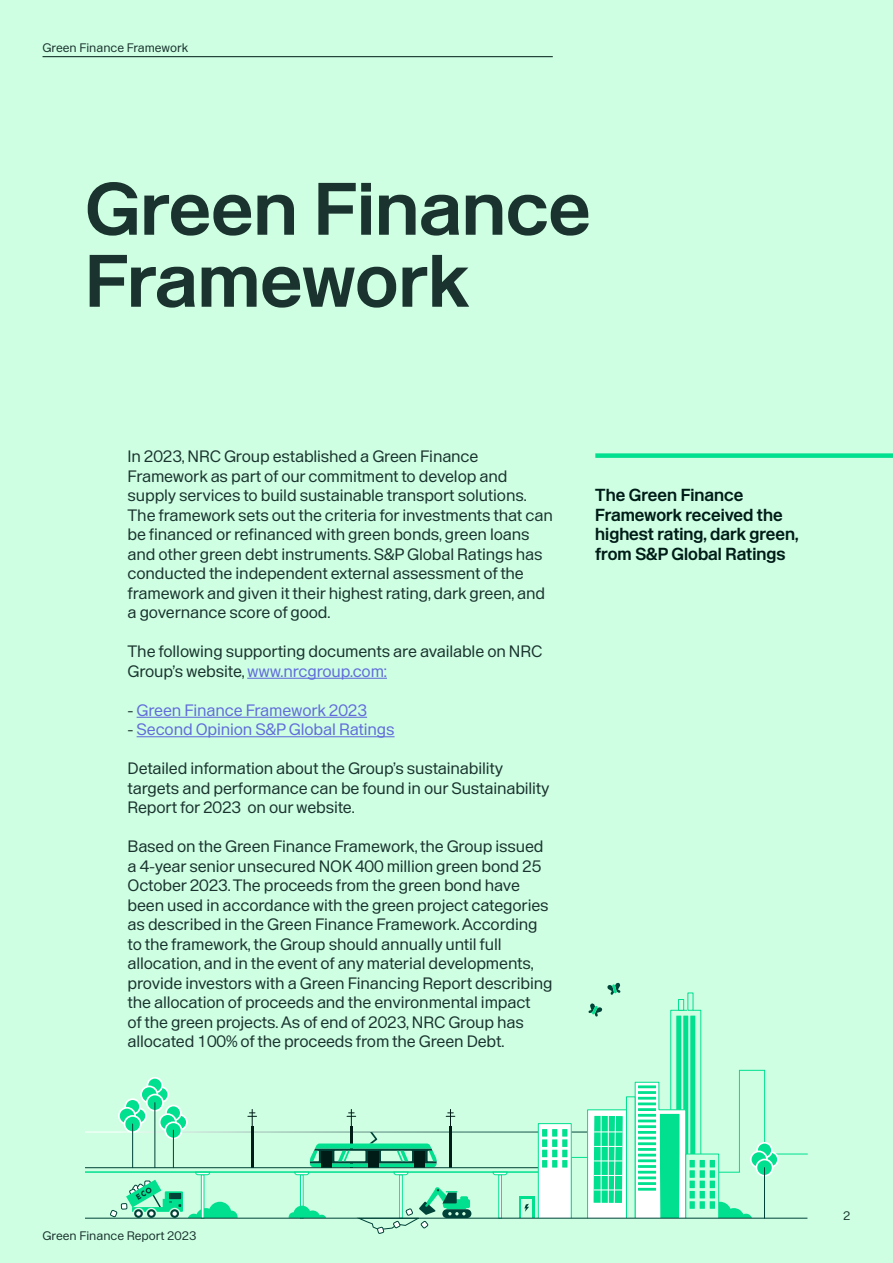
<style>
.page{position:relative;width:893px;height:1263px;background:#ceffe3}
.page>*{position:absolute;margin:0;border:0;box-sizing:border-box;transform-origin:0 0}
.t1{font:600 72px/72px "Enduro";color:#1a332e}
.t2{font:600 16.95px/19.5px "Enduro";color:#001c17;scale:.96 1}
.t3{font:16.05px/19.5px "Enduro";letter-spacing:-.01em;color:#1a332e}
.t4{font:16.05px "Enduro";letter-spacing:-.01em;color:#616cda}
.t5{font:12px "Enduro";color:#1a332e}
.s1{color:#616cda}
.s2{color:#1a332e}
</style>
<div class="page">
<hr style="left:247px;top:678px;width:140px;height:1px;background:#616cda">
<hr style="left:137px;top:717px;width:230px;height:1px;background:#616cda">
<hr style="left:137px;top:736px;width:258px;height:1px;background:#616cda">
<div style="left:595px;top:453px;width:298px;height:5px;background:#00e08f"></div>
<hr style="left:85px;top:1131px;width:503px;height:1px;background:#fff">
<hr style="left:251px;top:1126px;width:3px;height:41px;background:#001c17">
<svg style="left:248px;top:1109px;width:9px;height:24px"></svg>
<hr style="left:449px;top:1126px;width:3px;height:41px;background:#001c17">
<svg style="left:446px;top:1109px;width:9px;height:24px"></svg>
<hr style="left:85px;top:1167px;width:453px;height:1px;background:#004237">
<svg style="left:519px;top:1196px;width:15px;height:22px"></svg>
<div style="left:522px;top:1199px;width:10px;height:19px;background:#ceffe3"></div>
<svg style="left:524px;top:1204px;width:5px;height:8px"></svg>
<div style="left:300px;top:1174px;width:4px;height:45px;border:1px solid #00e08f"></div>
<div style="left:399px;top:1174px;width:4px;height:45px;border:1px solid #00e08f"></div>
<svg style="left:294px;top:1109px;width:143px;height:66px"></svg>
<div style="left:498px;top:1174px;width:4px;height:45px;border:1px solid #00e08f"></div>
<svg style="left:492px;top:1172px;width:16px;height:3px"></svg>
<hr style="left:85px;top:1171px;width:453px;height:1px;background:#00e08f">
<svg style="left:681px;top:1015px;width:15px;height:54px"></svg>
<div style="left:670px;top:1010px;width:31px;height:150px;border:1px solid #00e08f"></div>
<div style="left:676px;top:1015px;width:5px;height:145px;background:#00e08f"></div>
<div style="left:683px;top:1015px;width:5px;height:145px;background:#00e08f"></div>
<div style="left:690px;top:1015px;width:5px;height:145px;background:#00e08f"></div>
<div style="left:678px;top:999px;width:6px;height:12px;border:1px solid #00e08f"></div>
<div style="left:587px;top:1109px;width:40px;height:109px;background:#fff;border:1px solid #00e08f"></div>
<div style="left:626px;top:1096px;width:9px;height:122px;background:#ceffe3;border:1px solid #00e08f"></div>
<svg style="left:594px;top:1115px;width:29px;height:88px;background:#30e5a4"></svg>
<div style="left:538px;top:1123px;width:34px;height:95px;background:#fff;border:1px solid #00e08f"></div>
<div style="left:542px;top:1139px;width:5px;height:8px;background:#00e08f"></div>
<div style="left:552px;top:1139px;width:5px;height:8px;background:#00e08f"></div>
<div style="left:562px;top:1139px;width:5px;height:8px;background:#00e08f"></div>
<svg style="left:542px;top:1150px;width:25px;height:17px"></svg>
<svg style="left:542px;top:1129px;width:25px;height:7px"></svg>
<svg style="left:634px;top:1069px;width:174px;height:150px"></svg>
<svg style="left:289px;top:1206px;width:37px;height:12px"></svg>
<div style="left:131px;top:1108px;width:15px;height:15px;background:#00e08f;border-radius:50%"></div>
<div style="left:130px;top:1107px;width:17px;height:17px;border:2px solid #fff;border-radius:50%"></div>
<div style="left:125px;top:1099px;width:15px;height:15px;background:#00e08f;border-radius:50%"></div>
<div style="left:124px;top:1098px;width:17px;height:17px;border:2px solid #fff;border-radius:50%"></div>
<svg style="left:119px;top:1108px;width:16px;height:16px"></svg>
<div style="left:118px;top:1107px;width:18px;height:18px;border:2px solid #fff;border-radius:50%"></div>
<svg style="left:125px;top:1116px;width:16px;height:16px"></svg>
<div style="left:124px;top:1115px;width:18px;height:18px;border:2px solid #fff;border-radius:50%"></div>
<hr style="left:132px;top:1124px;width:1px;height:43px;background:#004237">
<svg style="left:172px;top:1115px;width:15px;height:15px"></svg>
<div style="left:171px;top:1114px;width:17px;height:17px;border:2px solid #fff;border-radius:50%"></div>
<div style="left:166px;top:1105px;width:15px;height:15px;background:#00e08f;border-radius:50%"></div>
<div style="left:165px;top:1105px;width:17px;height:16px;border:2px solid #fff;border-radius:50%"></div>
<div style="left:160px;top:1114px;width:16px;height:16px;background:#00e08f;border-radius:50%"></div>
<div style="left:159px;top:1113px;width:18px;height:18px;border:2px solid #fff;border-radius:50%"></div>
<div style="left:165px;top:1122px;width:17px;height:16px;background:#00e08f;border-radius:50%"></div>
<div style="left:164px;top:1121px;width:18px;height:18px;border:2px solid #fff;border-radius:50%"></div>
<hr style="left:173px;top:1130px;width:1px;height:38px;background:#004237">
<svg style="left:153px;top:1087px;width:15px;height:15px"></svg>
<div style="left:152px;top:1086px;width:17px;height:17px;border:2px solid #fff;border-radius:50%"></div>
<div style="left:147px;top:1078px;width:15px;height:14px;background:#00e08f;border-radius:50%"></div>
<div style="left:147px;top:1077px;width:16px;height:16px;border:2px solid #fff;border-radius:50%"></div>
<svg style="left:141px;top:1086px;width:16px;height:17px"></svg>
<div style="left:140px;top:1085px;width:18px;height:18px;border:2px solid #fff;border-radius:50%"></div>
<div style="left:147px;top:1094px;width:16px;height:17px;background:#00e08f;border-radius:50%"></div>
<div style="left:146px;top:1094px;width:18px;height:17px;border:2px solid #fff;border-radius:50%"></div>
<hr style="left:154px;top:1103px;width:1px;height:65px;background:#004237">
<hr style="left:85px;top:1218px;width:722px;height:1px;background:#004237">
<svg style="left:109px;top:1171px;width:129px;height:47px"></svg>
<svg style="left:355px;top:1187px;width:115px;height:47px"></svg>
<svg style="left:588px;top:1003px;width:14px;height:14px"></svg>
<svg style="left:607px;top:982px;width:14px;height:13px"></svg>
<hr style="left:43px;top:56px;width:510px;height:1px;background:#001c17">
<p class="t5" style="left:43px;top:40px;width:147px">Green Finance Framework</p>
<h1 class="t1" style="left:85px;top:176px;width:507px">Green Finance<br>Framework</h1>
<p class="t3" style="left:128px;top:447px;width:427px">In 2023, NRC Group established a Green Finance Framework as part of our commitment to develop and supply services to build sustainable transport solutions.<br>The framework sets out the criteria for investments that can be financed or refinanced with green bonds, green loans and other green debt instruments. S&amp;P Global Ratings has conducted the independent external assessment of the framework and given it their highest rating, dark green, and a governance score of good.</p>
<p class="t3" style="left:128px;top:642px;width:416px">The following supporting documents are available on NRC<br>Group’s website, <span class="s1">www.nrcgroup.com:</span></p>
<p class="t4" style="left:128px;top:700px;width:241px"><span class="s2">-</span> Green Finance Framework 2023</p>
<p class="t4" style="left:128px;top:719px;width:269px"><span class="s2">-</span> Second Opinion S&amp;P Global Ratings</p>
<p class="t3" style="left:128px;top:759px;width:424px">Detailed information about the Group’s sustainability targets and performance can be found in our Sustainability<br>Report for 2023 on our website.</p>
<p class="t3" style="left:128px;top:837px;width:427px">Based on the Green Finance Framework, the Group issued a 4-year senior unsecured NOK 400 million green bond 25<br>October 2023. The proceeds from the green bond have been used in accordance with the green project categories as described in the Green Finance Framework. According to the framework, the Group should annually until full allocation, and in the event of any material developments, provide investors with a Green Financing Report describing the allocation of proceeds and the environmental impact<br>of the green projects. As of end of 2023, NRC Group has allocated 100% of the proceeds from the Green Debt.</p>
<p class="t2" style="left:595px;top:486px;width:213px">The Green Finance<br>Framework received the highest rating, dark green, from S&amp;P Global Ratings</p>
<p class="t5" style="left:43px;top:1228px;width:155px">Green Finance Report 2023</p>
<p class="t5" style="left:843px;top:1208px;width:9px">2</p>
</div>
